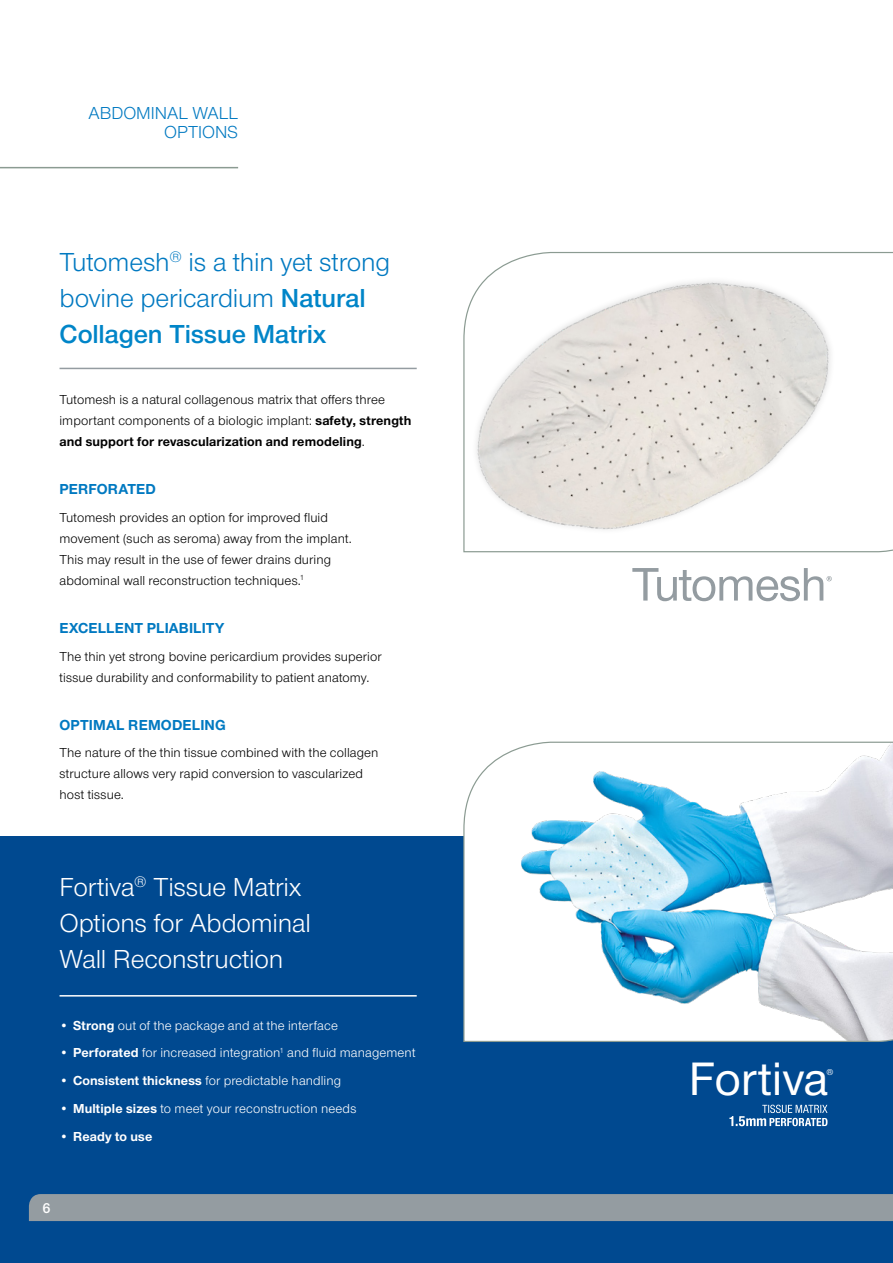
<style>
.page{position:relative;width:893px;height:1263px;background:#fff}
.page>*{position:absolute;margin:0;border:0;box-sizing:border-box;transform-origin:0 0}
.t1{font:500 48.6px "Nimbus San Nov";letter-spacing:-.005em;color:#fff}
.t2{font:27px/36px "Nimbus San Nov";letter-spacing:-.005em;color:#fff}
.t3{font:27px/36px "Nimbus San Nov";letter-spacing:-.005em;color:#0079c1}
.t4{font:27px "Nimbus San Nov Sem Bol";letter-spacing:-.005em;color:#0085c8}
.t5{font:18px/19.5px "Nimbus San Nov";color:#0079c1;text-align:right}
.t6{font:700 15px "Nimbus San Nov";letter-spacing:.01em;color:#0079c1}
.t7{font:15px "Nimbus San Nov Sem Bol";color:#fff}
.t8{font:13.5px/21px "Nimbus San Nov";letter-spacing:.01em;color:#000}
.t9{font:13.5px "Nimbus San Nov";letter-spacing:.01em;color:#fff}
.t10{font:700 13.5px "Nimbus San Nov";letter-spacing:.01em;color:#fff}
.t11{font:500 8.85px "Nimbus San Nov";color:#fff}
.s1{font-family:"Nimbus San Nov Sem Bol";color:#0085c8}
.s2{font-weight:700}
</style>
<div class="page">
<div style="left:0;top:836px;width:893px;height:427px;background:#004990"></div>
<svg style="left:729px;top:1105px;width:98px;height:21px"></svg>
<svg style="left:632px;top:569px;width:200px;height:32px"></svg>
<svg style="left:463px;top:741px;width:430px;height:301px"></svg>
<svg style="left:463px;top:252px;width:430px;height:301px"></svg>
<div style="left:29px;top:1194px;width:864px;height:27px;background:#949ca1"></div>
<hr style="left:0;top:167px;width:238px;height:1px;background:#8b9b92">
<hr style="left:60px;top:368px;width:357px;height:1px;background:#949ca1">
<hr style="left:60px;top:995px;width:357px;height:1px;background:#fff">
<h3 class="t5" style="left:89px;top:103px;width:151px">ABDOMINAL WALL<br>OPTIONS</h3>
<h2 class="t3" style="left:60px;top:244px;width:332px">Tutomesh<sup>®</sup> is a thin yet strong bovine pericardium <span class="s1">Natural</span></h2>
<h2 class="t4" style="left:60px;top:318px;width:268px">Collagen Tissue Matrix</h2>
<p class="t8" style="left:60px;top:389px;width:353px">Tutomesh is a natural collagenous matrix that offers three important components of a biologic implant: <span class="s2">safety, strength and support for revascularization and remodeling</span>.</p>
<p class="t6" style="left:60px;top:480px;width:98px">PERFORATED</p>
<p class="t8" style="left:60px;top:507px;width:294px">Tutomesh provides an option for improved fluid movement (such as seroma) away from the implant.<br>This may result in the use of fewer drains during abdominal wall reconstruction techniques.<sup>1</sup></p>
<p class="t6" style="left:60px;top:619px;width:166px">EXCELLENT PLIABILITY</p>
<p class="t8" style="left:60px;top:646px;width:324px">The thin yet strong bovine pericardium provides superior tissue durability and conformability to patient anatomy.</p>
<p class="t6" style="left:60px;top:716px;width:168px">OPTIMAL REMODELING</p>
<p class="t8" style="left:60px;top:742px;width:320px">The nature of the thin tissue combined with the collagen structure allows very rapid conversion to vascularized host tissue.</p>
<h2 class="t2" style="left:60px;top:869px;width:253px">Fortiva<sup>®</sup> Tissue Matrix<br>Options for Abdominal<br>Wall Reconstruction</h2>
<p class="t9" style="left:60px;top:1017px;width:280px"><span class="s2">• Strong</span> out of the package and at the interface</p>
<p class="t9" style="left:60px;top:1045px;width:358px"><span class="s2">• Perforated</span> for increased integration<sup>1</sup> and fluid management</p>
<p class="t9" style="left:60px;top:1073px;width:283px"><span class="s2">• Consistent thickness</span> for predictable handling</p>
<p class="t9" style="left:60px;top:1101px;width:298px"><span class="s2">• Multiple sizes</span> to meet your reconstruction needs</p>
<p class="t10" style="left:60px;top:1128px;width:94px">• Ready to use</p>
<p class="t7" style="left:42px;top:1199px;width:10px">6</p>
<h1 class="t1" style="left:689px;top:1050px;width:141px">Fortiva</h1>
<p class="t11" style="left:826px;top:1067px;width:8px">®</p>
</div>
